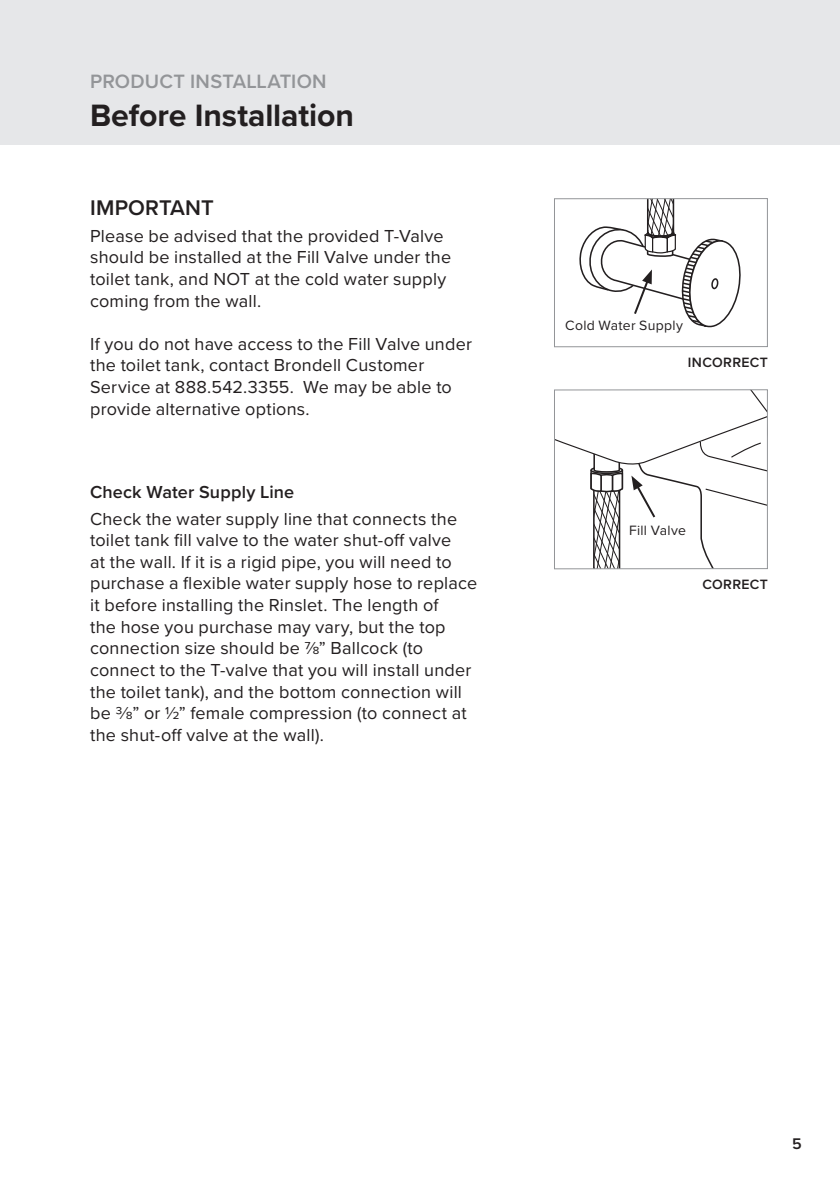
<style>
.page{position:relative;width:840px;height:1191px;background:#fff}
.page>*{position:absolute;margin:0;border:0;box-sizing:border-box;transform-origin:0 0}
.PAGE_HEADER_Large{font:700 32px "Proxima Nova";letter-spacing:-.005em;color:#231f20}
.BODY_SmallHeader{font:600 22px "Proxima Nova";letter-spacing:.005em;color:#231f20}
.PAGE_HEADER_Small{font:600 20px "Proxima Nova";letter-spacing:.01em;color:#939598}
.BODY{font:18px/21.6px "Proxima Nova";letter-spacing:.01em;color:#231f20}
.BODY_SmallHeader-2{font:600 18px "Proxima Nova";letter-spacing:.01em;color:#231f20}
.t1{font:600 16px "Proxima Nova";color:#231f20}
.PhotoCaption{font:14px "Proxima Nova";letter-spacing:.02em;color:#231f20}
.PhotoCaption-2{font:600 14px "Proxima Nova";letter-spacing:.025em;color:#231f20}
</style>
<div class="page">
<div style="left:0;top:0;width:839px;height:144px;background:#e6e7e9"></div>
<div style="left:553px;top:198px;width:214px;height:149px;border:1px solid #939598"></div>
<svg style="left:575px;top:199px;width:192px;height:130px"></svg>
<svg style="left:554px;top:390px;width:213px;height:179px"></svg>
<p class="PAGE_HEADER_Small" style="left:90px;top:66px;width:238px">PRODUCT INSTALLATION</p>
<p class="PAGE_HEADER_Large" style="left:90px;top:92px;width:265px">Before Installation</p>
<p class="BODY_SmallHeader" style="left:90px;top:192px;width:125px">IMPORTANT</p>
<p class="BODY" style="left:90px;top:224px;width:362px">Please be advised that the provided T-Valve should be installed at the Fill Valve under the toilet tank, and NOT at the cold water supply coming from the wall.</p>
<p class="BODY" style="left:90px;top:332px;width:383px">If you do not have access to the Fill Valve under the toilet tank, contact Brondell Customer Service at 888.542.3355. We may be able to provide alternative options.</p>
<p class="BODY_SmallHeader-2" style="left:90px;top:479px;width:205px">Check Water Supply Line</p>
<p class="BODY" style="left:90px;top:507px;width:388px">Check the water supply line that connects the toilet tank fill valve to the water shut-off valve<br>at the wall. If it is a rigid pipe, you will need to purchase a flexible water supply hose to replace it before installing the Rinslet. The length of<br>the hose you purchase may vary, but the top connection size should be ⅞” Ballcock (to connect to the T-valve that you will install under the toilet tank), and the bottom connection will be 3/8” or ½” female compression (to connect at the shut-off valve at the wall).</p>
<p class="PhotoCaption" style="left:565px;top:315px;width:119px">Cold Water Supply</p>
<p class="PhotoCaption-2" style="left:687px;top:352px;width:81px">INCORRECT</p>
<p class="PhotoCaption" style="left:628px;top:519px;width:58px">Fill Valve</p>
<p class="PhotoCaption-2" style="left:702px;top:574px;width:67px">CORRECT</p>
<p class="t1" style="left:791px;top:1131px;width:11px">5</p>
</div>
